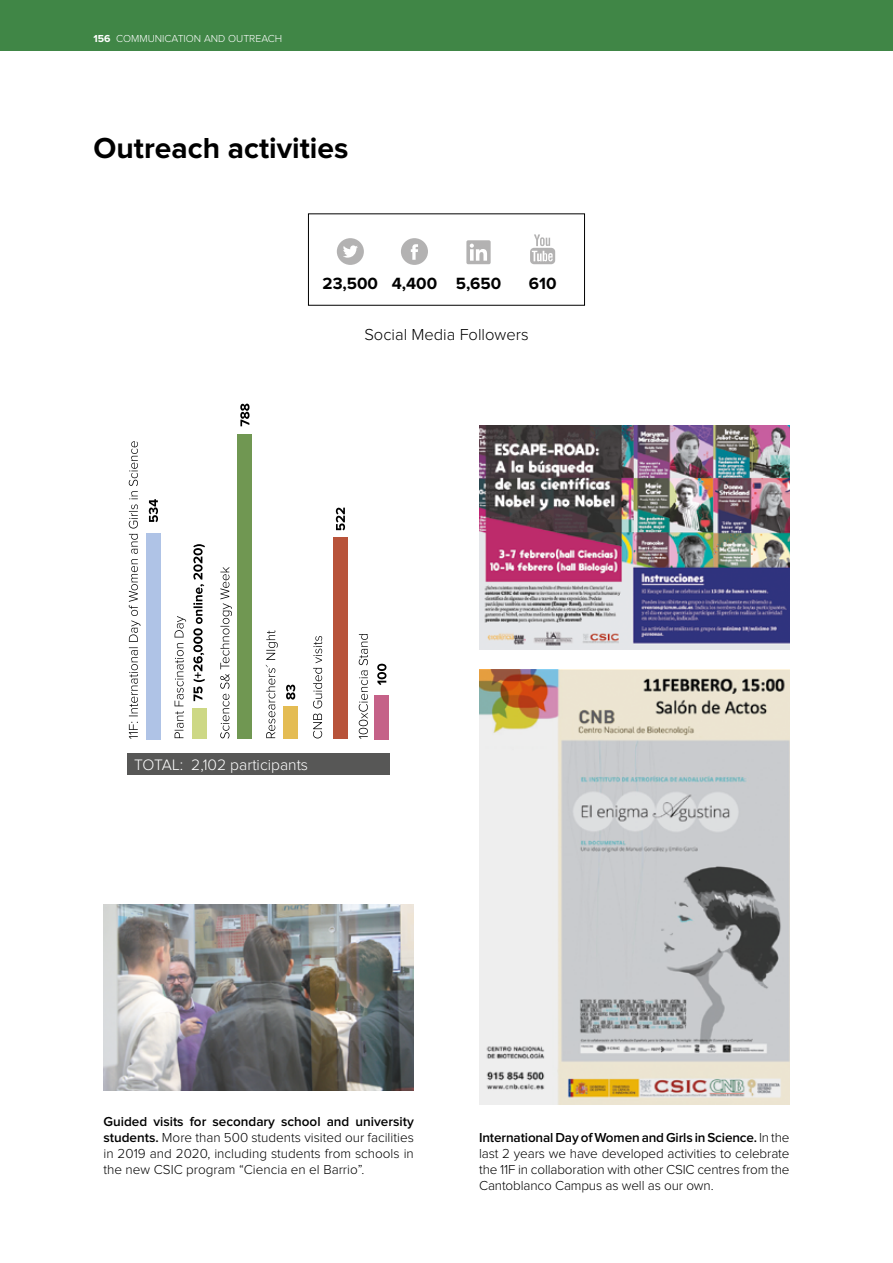
<style>
.page{position:relative;width:893px;height:1263px;background:#fff}
.page>*{position:absolute;margin:0;border:0;box-sizing:border-box;transform-origin:0 0}
.titulares{font:700 30px "Proxima Nova";color:#000}
.cargo_portadillas_0{font:700 16.8px "Proxima Nova";color:#000}
.Estilo_de_párrafo_1{font:300 16.5px "Proxima Nova";color:#000}
.grafico{font:300 15.75px "Proxima Nova";color:#fff}
.texto{font:300 13.5px/16.2px "Proxima Nova";letter-spacing:-.005em;color:#000;text-align:justify}
.t1{font:300 10.5px "Proxima Nova";color:#fff}
.s1{font-weight:700}
.s2{font-weight:600}
</style>
<div class="page">
<div style="left:0;top:0;width:893px;height:51px;background:#408646"></div>
<img style="left:103px;top:904px;width:311px;height:186px">
<img style="left:479px;top:425px;width:310px;height:225px">
<img style="left:479px;top:670px;width:310px;height:434px">
<svg style="left:336px;top:508px;width:9px;height:22px"></svg>
<svg style="left:240px;top:404px;width:10px;height:22px"></svg>
<svg style="left:149px;top:499px;width:9px;height:23px"></svg>
<div style="left:127px;top:753px;width:263px;height:22px;background:#575756"></div>
<svg style="left:377px;top:664px;width:9px;height:21px"></svg>
<svg style="left:359px;top:634px;width:9px;height:105px"></svg>
<svg style="left:313px;top:636px;width:9px;height:102px"></svg>
<svg style="left:286px;top:685px;width:9px;height:14px"></svg>
<svg style="left:266px;top:630px;width:12px;height:108px"></svg>
<svg style="left:220px;top:567px;width:12px;height:172px"></svg>
<svg style="left:193px;top:544px;width:12px;height:157px"></svg>
<svg style="left:175px;top:616px;width:11px;height:122px"></svg>
<svg style="left:129px;top:441px;width:11px;height:298px"></svg>
<div style="left:146px;top:533px;width:15px;height:206px;background:#afc3e6"></div>
<div style="left:192px;top:708px;width:14px;height:31px;background:#cdd885"></div>
<div style="left:238px;top:435px;width:14px;height:304px;background:#709752"></div>
<div style="left:283px;top:706px;width:15px;height:33px;background:#e4bc53"></div>
<div style="left:333px;top:537px;width:15px;height:202px;background:#b8533a"></div>
<div style="left:375px;top:695px;width:14px;height:44px;background:#c56188"></div>
<svg style="left:337px;top:238px;width:27px;height:27px"></svg>
<svg style="left:401px;top:238px;width:27px;height:27px"></svg>
<svg style="left:466px;top:240px;width:25px;height:24px"></svg>
<svg style="left:530px;top:234px;width:25px;height:30px"></svg>
<p class="t1" style="left:94px;top:33px;width:190px"><span class="s1">156</span> COMMUNICATION AND OUTREACH</p>
<p class="titulares" style="left:94px;top:134px;width:256px">Outreach activities</p>
<p class="cargo_portadillas_0" style="left:323px;top:276px;width:57px">23,500</p>
<p class="cargo_portadillas_0" style="left:392px;top:276px;width:47px">4,400</p>
<p class="cargo_portadillas_0" style="left:456px;top:275px;width:47px">5,650</p>
<p class="cargo_portadillas_0" style="left:529px;top:275px;width:29px">610</p>
<p class="Estilo_de_párrafo_1" style="left:364px;top:327px;width:166px">Social Media Followers</p>
<p class="grafico" style="left:134px;top:758px;width:175px">TOTAL: 2,102 participants</p>
<p class="texto" style="left:103px;top:1114px;width:312px"><span class="s2">Guided visits for secondary school and university students.</span> More than 500 students visited our facilities in 2019 and 2020, including students from schools in the new CSIC program “Ciencia en el Barrio”.</p>
<p class="texto" style="left:479px;top:1130px;width:312px"><span class="s2">International Day of Women and Girls in Science.</span> In the last 2 years we have developed activities to celebrate the 11F in collaboration with other CSIC centres from the Cantoblanco Campus as well as our own.</p>
</div>
